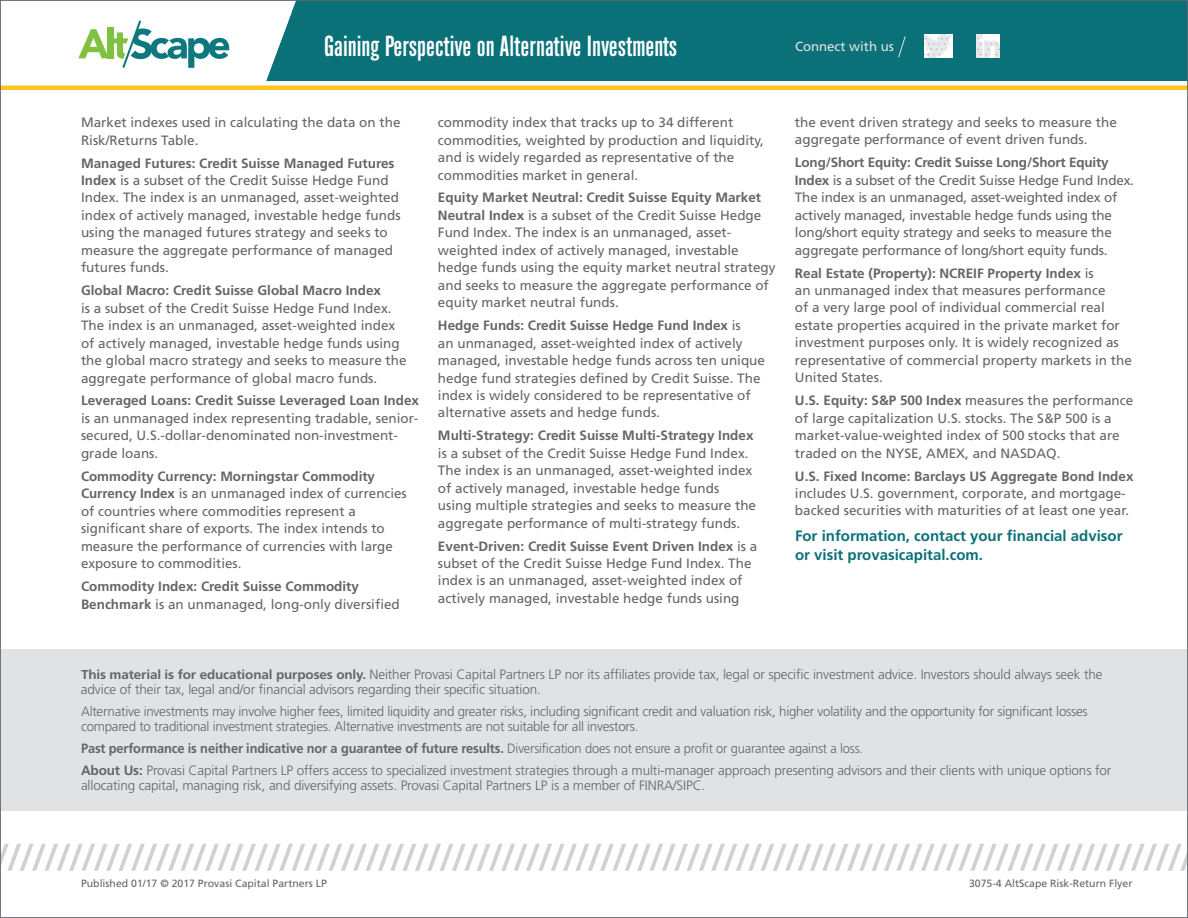
<style>
.page{position:relative;width:1188px;height:918px;background:#fff}
.page>*{position:absolute;margin:0;border:0;box-sizing:border-box;transform-origin:0 0}
.t1{font:27.9px "Alpin Gothic CG No 1";letter-spacing:.005em;color:#fff}
.t2{font:700 15px/19.5px "Frutiger";color:#0b7178}
.t3{font:13.5px/17.4px "Frutiger";color:#64656a}
.t4{font:300 13.5px/15px "Frutiger";letter-spacing:-.01em;color:#64656a}
.t5{font:300 13.5px/21.8px "Frutiger";letter-spacing:-.01em;color:#64656a;scale:.95 1}
.t6{font:700 13.5px/17.4px "Frutiger";color:#64656a}
.t7{font:13.2px "Frutiger";color:#e1e2e4}
.t8{font:10.5px "Frutiger";color:#64656a}
.s1{font-weight:700}
.s2{font-weight:400}
.s3{font-weight:700;font-size:12.9px}
</style>
<div class="page">
<svg style="left:2px;top:844px;width:1184px;height:27px"></svg>
<hr style="left:2px;top:88px;width:1184px;height:2px;background:#fec41f">
<svg style="left:2px;top:10px;width:1184px;height:78px;background:#277e7e"></svg>
<div style="left:293px;top:0;width:895px;height:10px;background:#0b7178"></div>
<svg style="left:2px;top:2px;width:294px;height:80px"></svg>
<div style="left:0;top:649px;width:1188px;height:162px;background:#e1e2e4"></div>
<img style="left:924px;top:34px;width:28px;height:23px">
<img style="left:977px;top:34px;width:23px;height:23px">
<svg style="left:897px;top:35px;width:9px;height:23px"></svg>
<h1 class="t1" style="left:324px;top:30px;width:354px">Gaining Perspective on Alternative Investments</h1>
<p class="t7" style="left:795px;top:39px;width:100px">Connect with us</p>
<p class="t3" style="left:81px;top:114px;width:321px">Market indexes used in calculating the data on the<br>Risk/Returns Table.</p>
<p class="t3" style="left:81px;top:154px;width:321px"><span class="s1">Managed Futures: Credit Suisse Managed Futures Index</span> is a subset of the Credit Suisse Hedge Fund Index. The index is an unmanaged, asset-weighted index of actively managed, investable hedge funds using the managed futures strategy and seeks to measure the aggregate performance of managed futures funds.</p>
<p class="t6" style="left:81px;top:282px;width:302px">Global Macro: Credit Suisse Global Macro Index</p>
<p class="t3" style="left:81px;top:299px;width:327px">is a subset of the Credit Suisse Hedge Fund Index.<br>The index is an unmanaged, asset-weighted index of actively managed, investable hedge funds using the global macro strategy and seeks to measure the aggregate performance of global macro funds.</p>
<p class="t6" style="left:81px;top:392px;width:340px">Leveraged Loans: Credit Suisse Leveraged Loan Index</p>
<p class="t3" style="left:81px;top:410px;width:339px">is an unmanaged index representing tradable, senior&shy;secured, U.S.-dollar-denominated non-investment&shy;grade loans.</p>
<p class="t3" style="left:81px;top:467px;width:327px"><span class="s1">Commodity Currency: Morningstar Commodity Currency Index</span> is an unmanaged index of currencies of countries where commodities represent a significant share of exports. The index intends to measure the performance of currencies with large exposure to commodities.</p>
<p class="t6" style="left:81px;top:578px;width:320px">Commodity Index: Credit Suisse Commodity<br>Benchmark <span class="s2">is an unmanaged, long-only diversified</span></p>
<p class="t3" style="left:438px;top:114px;width:328px">commodity index that tracks up to 34 different commodities, weighted by production and liquidity, and is widely regarded as representative of the commodities market in general.</p>
<p class="t3" style="left:438px;top:189px;width:339px"><span class="s1">Equity Market Neutral: Credit Suisse Equity Market Neutral Index</span> is a subset of the Credit Suisse Hedge Fund Index. The index is an unmanaged, asset&shy;weighted index of actively managed, investable hedge funds using the equity market neutral strategy and seeks to measure the aggregate performance of equity market neutral funds.</p>
<p class="t3" style="left:438px;top:317px;width:329px"><span class="s1">Hedge Funds: Credit Suisse Hedge Fund Index</span> is<br>an unmanaged, asset-weighted index of actively managed, investable hedge funds across ten unique hedge fund strategies defined by Credit Suisse. The index is widely considered to be representative of alternative assets and hedge funds.</p>
<p class="t6" style="left:438px;top:427px;width:317px">Multi-Strategy: Credit Suisse Multi-Strategy Index</p>
<p class="t3" style="left:438px;top:444px;width:320px">is a subset of the Credit Suisse Hedge Fund Index.<br>The index is an unmanaged, asset-weighted index of actively managed, investable hedge funds using multiple strategies and seeks to measure the aggregate performance of multi-strategy funds.</p>
<p class="t3" style="left:438px;top:537px;width:321px"><span class="s1">Event-Driven: Credit Suisse Event Driven Index</span> is a subset of the Credit Suisse Hedge Fund Index. The index is an unmanaged, asset-weighted index of actively managed, investable hedge funds using</p>
<p class="t3" style="left:795px;top:114px;width:323px">the event driven strategy and seeks to measure the aggregate performance of event driven funds.</p>
<p class="t3" style="left:795px;top:154px;width:341px"><span class="s1">Long/Short Equity: Credit Suisse Long/Short Equity Index</span> is a subset of the Credit Suisse Hedge Fund Index.<br>The index is an unmanaged, asset-weighted index of actively managed, investable hedge funds using the long/short equity strategy and seeks to measure the aggregate performance of long/short equity funds.</p>
<p class="t3" style="left:795px;top:264px;width:338px"><span class="s1">Real Estate (Property): NCREIF Property Index</span> is<br>an unmanaged index that measures performance<br>of a very large pool of individual commercial real estate properties acquired in the private market for investment purposes only. It is widely recognized as representative of commercial property markets in the United States.</p>
<p class="t3" style="left:795px;top:392px;width:340px"><span class="s1">U.S. Equity: S&amp;P 500 Index</span> measures the performance of large capitalization U.S. stocks. The S&amp;P 500 is a market-value-weighted index of 500 stocks that are traded on the NYSE, AMEX, and NASDAQ.</p>
<p class="t6" style="left:795px;top:467px;width:340px">U.S. Fixed Income: Barclays US Aggregate Bond Index</p>
<p class="t3" style="left:795px;top:485px;width:336px">includes U.S. government, corporate, and mortgage&shy;backed securities with maturities of at least one year.</p>
<p class="t2" style="left:795px;top:526px;width:329px">For information, contact your financial advisor or visit provasicapital.com.</p>
<p class="t4" style="left:81px;top:667px;width:1023px"><span class="s3">This material is for educational purposes only.</span> Neither Provasi Capital Partners LP nor its affiliates provide tax, legal or specific investment advice. Investors should always seek the advice of their tax, legal and/or financial advisors regarding their specific situation.</p>
<p class="t4" style="left:81px;top:704px;width:1008px">Alternative investments may involve higher fees, limited liquidity and greater risks, including significant credit and valuation risk, higher volatility and the opportunity for significant losses compared to traditional investment strategies. Alternative investments are not suitable for all investors.</p>
<p class="t5" style="left:81px;top:738px;width:1086px"><span class="s1">Past performance is neither indicative nor a guarantee of future results.</span> Diversification does not ensure a profit or guarantee against a loss.<br><span class="s1">About Us:</span> Provasi Capital Partners LP offers access to specialized investment strategies through a multi-manager approach presenting advisors and their clients with unique options for</p>
<p class="t4" style="left:81px;top:778px;width:626px">allocating capital, managing risk, and diversifying assets. Provasi Capital Partners LP is a member of FINRA/SIPC.</p>
<p class="t8" style="left:81px;top:878px;width:247px">Published 01/17 © 2017 Provasi Capital Partners LP</p>
<p class="t8" style="left:969px;top:878px;width:165px">3075-4 AltScape Risk-Return Flyer</p>
</div>
